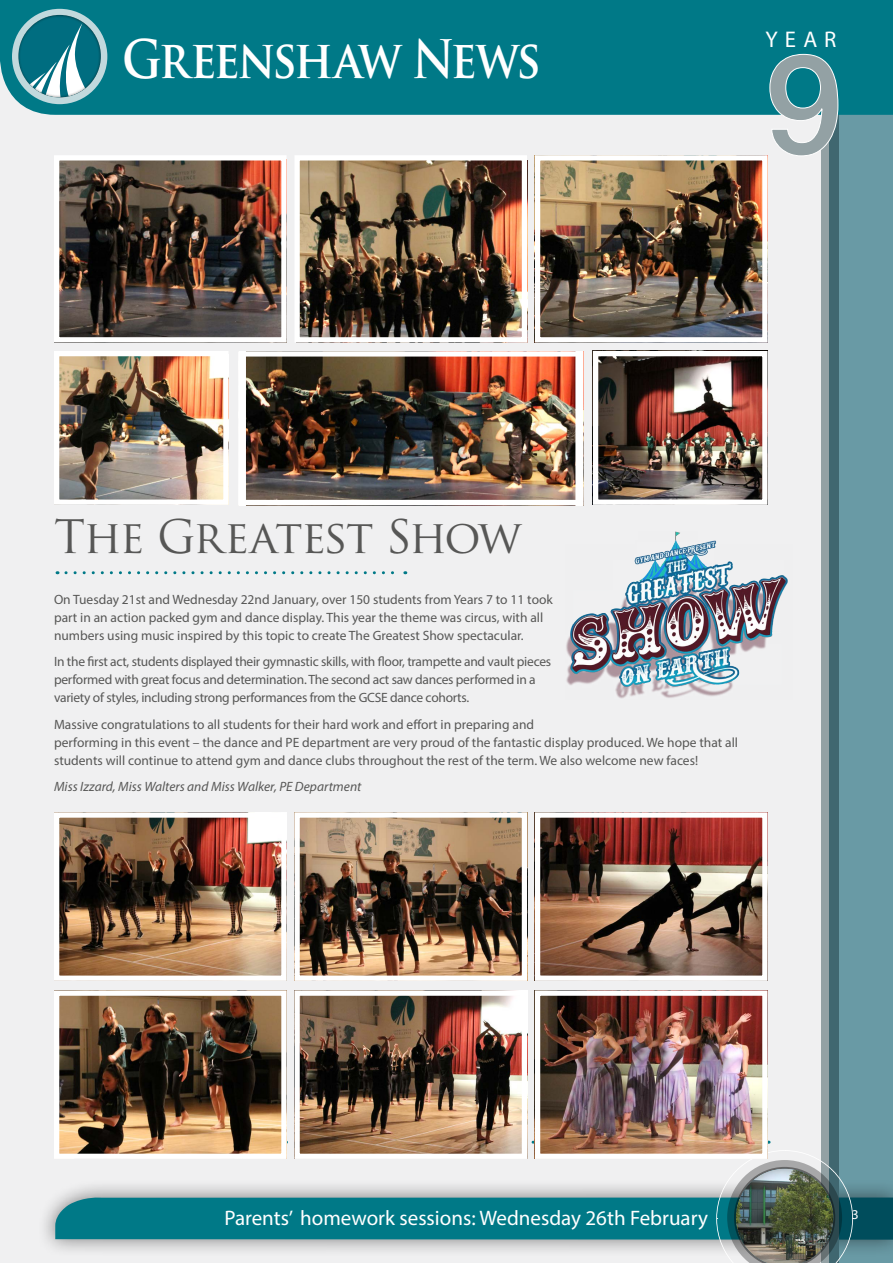
<style>
.page{position:relative;width:893px;height:1263px;background:#f0f0f1}
.page>*{position:absolute;margin:0;border:0;box-sizing:border-box;transform-origin:0 0}
.t1{font:700 51.75px "Trajan Pro";letter-spacing:-.055em;color:#fff;scale:.87 1}
.t2{font:45px "Trajan Pro";letter-spacing:-.05em;color:#575756}
.t3{font:22.8px "Myriad Pro";color:#fff}
.t4{font:21px "Myriad Pro";color:#fff}
.t5{font:13.5px/18px "Myriad Pro";color:#575756}
.t6{font:13.5px/18px "Myriad Pro";letter-spacing:-.02em;color:#575756}
.t7{font:italic 13.5px "Myriad Pro";color:#575756}
.t8{font:13.5px "Myriad Pro";color:#fff}
</style>
<div class="page">
<div style="left:37px;top:1178px;width:856px;height:80px;background:#000;opacity:.5"></div>
<div style="left:822px;top:6px;width:17px;height:1257px;background:#93a1a4"></div>
<svg style="left:829px;top:115px;width:64px;height:1035px;background:#5f8d98"></svg>
<div style="left:0;top:0;width:893px;height:115px;background:#007987"></div>
<div style="left:12px;top:9px;width:95px;height:95px;background:#c1d9dd;border-radius:50%"></div>
<div style="left:6px;top:3px;width:108px;height:95px;background:#000;opacity:.75"></div>
<svg style="left:55px;top:1150px;width:838px;height:113px"></svg>
<div style="left:722px;top:1158px;width:123px;height:105px;background:#000;opacity:.4"></div>
<svg style="left:769px;top:54px;width:69px;height:102px"></svg>
<svg style="left:287px;top:1141px;width:482px;height:3px"></svg>
<svg style="left:66px;top:571px;width:340px;height:3px"></svg>
<img style="left:60px;top:161px;width:221px;height:175px">
<div style="left:54px;top:155px;width:233px;height:187px;border:5px solid #fff"></div>
<img style="left:60px;top:818px;width:221px;height:157px">
<div style="left:54px;top:812px;width:233px;height:169px;border:5px solid #fff"></div>
<img style="left:60px;top:996px;width:221px;height:157px">
<div style="left:54px;top:990px;width:233px;height:169px;border:5px solid #fff"></div>
<img style="left:60px;top:357px;width:163px;height:142px">
<div style="left:54px;top:351px;width:175px;height:154px;border:5px solid #fff"></div>
<img style="left:566px;top:531px;width:222px;height:168px">
<img style="left:599px;top:357px;width:162px;height:142px">
<div style="left:593px;top:351px;width:174px;height:154px;border:5px solid #fff"></div>
<img style="left:300px;top:161px;width:221px;height:175px">
<div style="left:294px;top:155px;width:233px;height:187px;border:5px solid #fff"></div>
<img style="left:300px;top:818px;width:221px;height:157px">
<div style="left:294px;top:812px;width:233px;height:169px;border:5px solid #fff"></div>
<img style="left:300px;top:996px;width:221px;height:157px">
<div style="left:294px;top:990px;width:233px;height:169px;border:5px solid #fff"></div>
<img style="left:541px;top:161px;width:220px;height:175px">
<div style="left:535px;top:155px;width:232px;height:187px;border:5px solid #fff"></div>
<img style="left:541px;top:818px;width:220px;height:157px">
<div style="left:535px;top:812px;width:232px;height:169px;border:5px solid #fff"></div>
<img style="left:541px;top:996px;width:220px;height:157px">
<div style="left:535px;top:990px;width:232px;height:169px;border:5px solid #fff"></div>
<img style="left:244px;top:357px;width:333px;height:142px">
<div style="left:238px;top:351px;width:345px;height:154px;border:5px solid #fff"></div>
<h1 class="t1" style="left:122px;top:27px;width:483px">Greenshaw News</h1>
<h3 class="t3" style="left:765px;top:25px;width:73px">YEAR</h3>
<h2 class="t2" style="left:54px;top:508px;width:469px">The Greatest Show</h2>
<p class="t5" style="left:54px;top:590px;width:500px">On Tuesday 21st and Wednesday 22nd January, over 150 students from Years 7 to 11 took part in an action packed gym and dance display. This year the theme was circus, with all numbers using music inspired by this topic to create The Greatest Show spectacular.</p>
<p class="t6" style="left:54px;top:652px;width:499px">In the first act, students displayed their gymnastic skills, with floor, trampette and vault pieces performed with great focus and determination. The second act saw dances performed in a variety of styles, including strong performances from the GCSE dance cohorts.</p>
<p class="t5" style="left:54px;top:715px;width:686px">Massive congratulations to all students for their hard work and effort in preparing and<br>performing in this event – the dance and PE department are very proud of the fantastic display produced. We hope that all students will continue to attend gym and dance clubs throughout the rest of the term. We also welcome new faces!</p>
<p class="t7" style="left:54px;top:778px;width:309px">Miss Izzard, Miss Walters and Miss Walker, PE Department</p>
<h3 class="t4" style="left:224px;top:1205px;width:485px">Parents’ homework sessions: Wednesday 26th February</h3>
<p class="t8" style="left:852px;top:1206px;width:8px">3</p>
</div>
